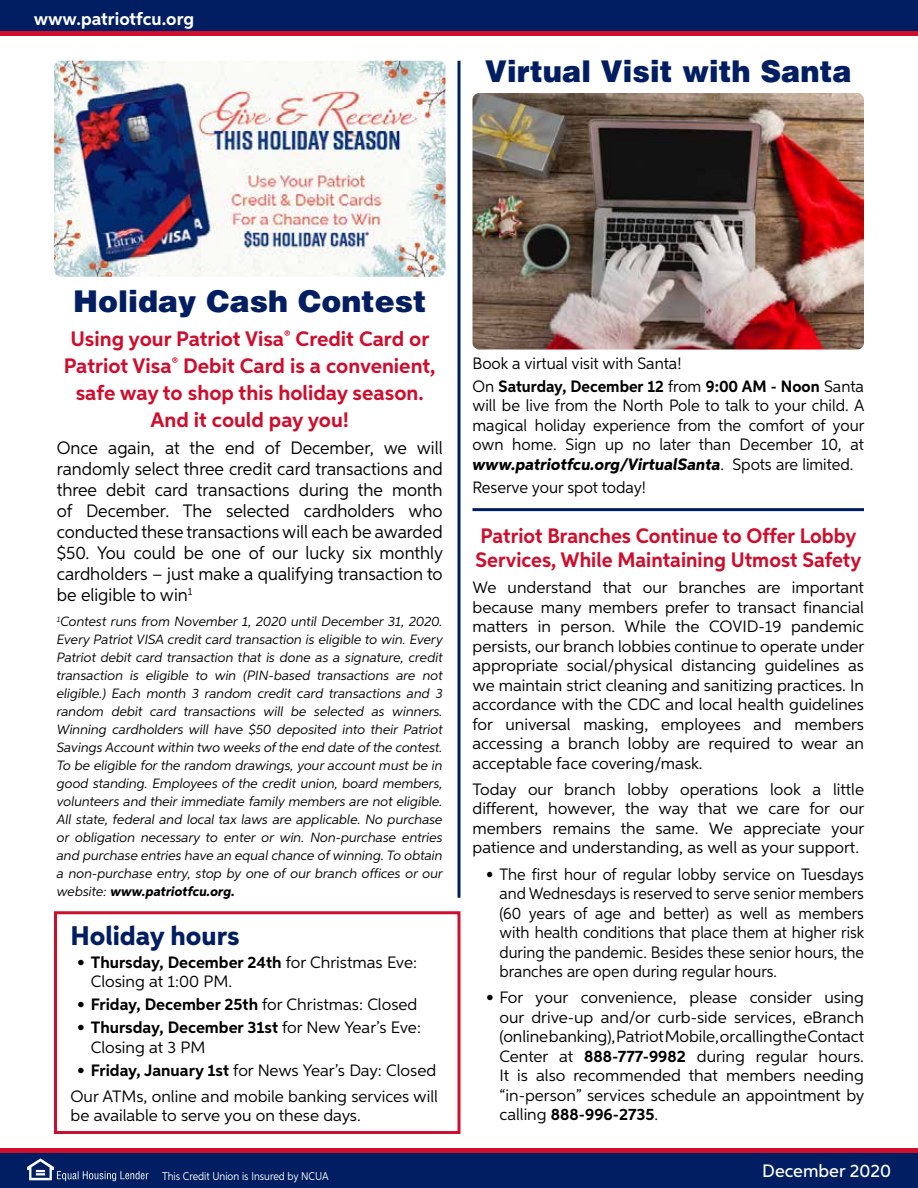
<style>
.page{position:relative;width:918px;height:1188px;background:#fff}
.page>*{position:absolute;margin:0;border:0;box-sizing:border-box;transform-origin:0 0}
.t1{font:900 30px "Helvetica LT Std";color:#001e61;scale:.96 1}
.t2{font:900 30px "Helvetica LT Std";color:#001e61}
.t3{font:800 27px "Aspira";color:#001e61}
.t4{font:700 21px/27px "Aspira";color:#ce0e2d;text-align:center}
.t5{font:700 21px/24px "Aspira";color:#ce0e2d;scale:.96 1}
.t6{font:18px/21px "Aspira";color:#000;text-align:justify;scale:.96 1}
.t7{font:700 18px "Aspira";color:#fff}
.t8{font:500 18px "Aspira";color:#fff}
.t9{font:16.5px/19.5px "Aspira";color:#000;text-align:justify}
.t10{font:16.5px/19.5px "Aspira";color:#000;scale:.96 1}
.t11{font:16.5px/19.5px "Aspira";color:#000;text-align:justify;scale:.94 1}
.t12{font:italic 13.5px/18px "Aspira";color:#000;text-align:justify}
.t13{font:11.25px "Aspira";color:#fff;scale:.9 1}
.s1{font-weight:800}
.s2{font-weight:700}
.s3{font-weight:800;font-style:italic}
</style>
<div class="page">
<div style="left:0;top:1148px;width:918px;height:5px;background:#ce0e2d"></div>
<div style="left:0;top:1153px;width:918px;height:35px;background:#001e61"></div>
<div style="left:0;top:26px;width:918px;height:10px;background:#ce0e2d"></div>
<div style="left:0;top:0;width:918px;height:31px;background:#001e61"></div>
<svg style="left:27px;top:1158px;width:121px;height:23px"></svg>
<img style="left:54px;top:61px;width:392px;height:216px">
<img style="left:472px;top:93px;width:392px;height:257px">
<div style="left:54px;top:911px;width:407px;height:223px;border:3px solid #ce0e2d"></div>
<hr style="left:472px;top:508px;width:392px;height:3px;background:#001e61">
<hr style="left:458px;top:61px;width:2px;height:837px;background:#001e61">
<p class="t7" style="left:34px;top:8px;width:162px">www.patriotfcu.org</p>
<h1 class="t1" style="left:485px;top:52px;width:384px">Virtual Visit with Santa</h1>
<h1 class="t2" style="left:73px;top:281px;width:355px">Holiday Cash Contest</h1>
<p class="t4" style="left:64px;top:325px;width:373px">Using your Patriot Visa<sup>®</sup> Credit Card or Patriot Visa<sup>®</sup> Debit Card is a convenient, safe way to shop this holiday season.<br>And it could pay you!</p>
<p class="t6" style="left:57px;top:437px;width:404px">Once again, at the end of December, we will randomly select three credit card transactions and three debit card transactions during the month of December. The selected cardholders who conducted these transactions will each be awarded $50. You could be one of our lucky six monthly cardholders – just make a qualifying transaction to be eligible to win<sup>1</sup></p>
<p class="t12" style="left:57px;top:612px;width:388px"><sup>1</sup>Contest runs from November 1, 2020 until December 31, 2020.<br>Every Patriot VISA credit card transaction is eligible to win. Every Patriot debit card transaction that is done as a signature, credit transaction is eligible to win (PIN-based transactions are not eligible.) Each month 3 random credit card transactions and 3 random debit card transactions will be selected as winners.<br>Winning cardholders will have $50 deposited into their Patriot Savings Account within two weeks of the end date of the contest.<br>To be eligible for the random drawings, your account must be in good standing. Employees of the credit union, board members, volunteers and their immediate family members are not eligible.<br>All state, federal and local tax laws are applicable. No purchase or obligation necessary to enter or win. Non-purchase entries and purchase entries have an equal chance of winning. To obtain a non-purchase entry, stop by one of our branch offices or our website: <span class="s1">www.patriotfcu.org.</span></p>
<h2 class="t3" style="left:70px;top:919px;width:171px">Holiday hours</h2>
<p class="t9" style="left:91px;top:952px;width:328px;text-indent:-13px">• <span class="s2">Thursday, December 24th</span> for Christmas Eve:<br>Closing at 1:00 PM.</p>
<p class="t9" style="left:77px;top:995px;width:342px">• <span class="s2">Friday, December 25th</span> for Christmas: Closed</p>
<p class="t9" style="left:91px;top:1017px;width:332px;text-indent:-13px">• <span class="s2">Thursday, December 31st</span> for New Year’s Eve:<br>Closing at 3 PM</p>
<p class="t9" style="left:71px;top:1056px;width:369px;line-height:26.2px;text-align:center">• <span class="s2">Friday, January 1st</span> for News Year’s Day: Closed<br>Our ATMs, online and mobile banking services will</p>
<p class="t9" style="left:71px;top:1106px;width:292px">be available to serve you on these days.</p>
<p class="t10" style="left:472px;top:351px;width:409px;line-height:22.8px">Book a virtual visit with Santa!<br>On <span class="s2">Saturday, December 12</span> from <span class="s2">9:00 AM - Noon</span> Santa</p>
<p class="t10" style="left:472px;top:395px;width:410px;text-align:justify">will be live from the North Pole to talk to your child. A magical holiday experience from the comfort of your own home. Sign up no later than December 10, at <span class="s3">www.patriotfcu.org/VirtualSanta</span>. Spots are limited.</p>
<p class="t10" style="left:473px;top:477px;width:182px">Reserve your spot today!</p>
<p class="t5" style="left:476px;top:524px;width:403px">Patriot Branches Continue to Offer Lobby<br>Services, While Maintaining Utmost Safety</p>
<p class="t9" style="left:472px;top:577px;width:393px">We understand that our branches are important because many members prefer to transact financial matters in person. While the COVID-19 pandemic persists, our branch lobbies continue to operate under appropriate social/physical distancing guidelines as we maintain strict cleaning and sanitizing practices. In accordance with the CDC and local health guidelines for universal masking, employees and members accessing a branch lobby are required to wear an acceptable face covering/mask.</p>
<p class="t9" style="left:472px;top:779px;width:393px">Today our branch lobby operations look a little different, however, the way that we care for our members remains the same. We appreciate your patience and understanding, as well as your support.</p>
<p class="t11" style="left:499px;top:864px;width:389px;text-indent:-13px">• The first hour of regular lobby service on Tuesdays and Wednesdays is reserved to serve senior members (60 years of age and better) as well as members with health conditions that place them at higher risk during the pandemic. Besides these senior hours, the branches are open during regular hours.</p>
<p class="t9" style="left:499px;top:988px;width:366px;text-indent:-13px">• For your convenience, please consider using our drive-up and/or curb-side services, eBranch (online banking), Patriot Mobile, or calling the Contact Center at <span class="s2">888-777-9982</span> during regular hours.<br>It is also recommended that members needing “in-person” services schedule an appointment by calling <span class="s2">888-996-2735</span>.</p>
<p class="t13" style="left:162px;top:1169px;width:187px">This Credit Union is Insured by NCUA</p>
<p class="t8" style="left:762px;top:1160px;width:130px">December 2020</p>
</div>
